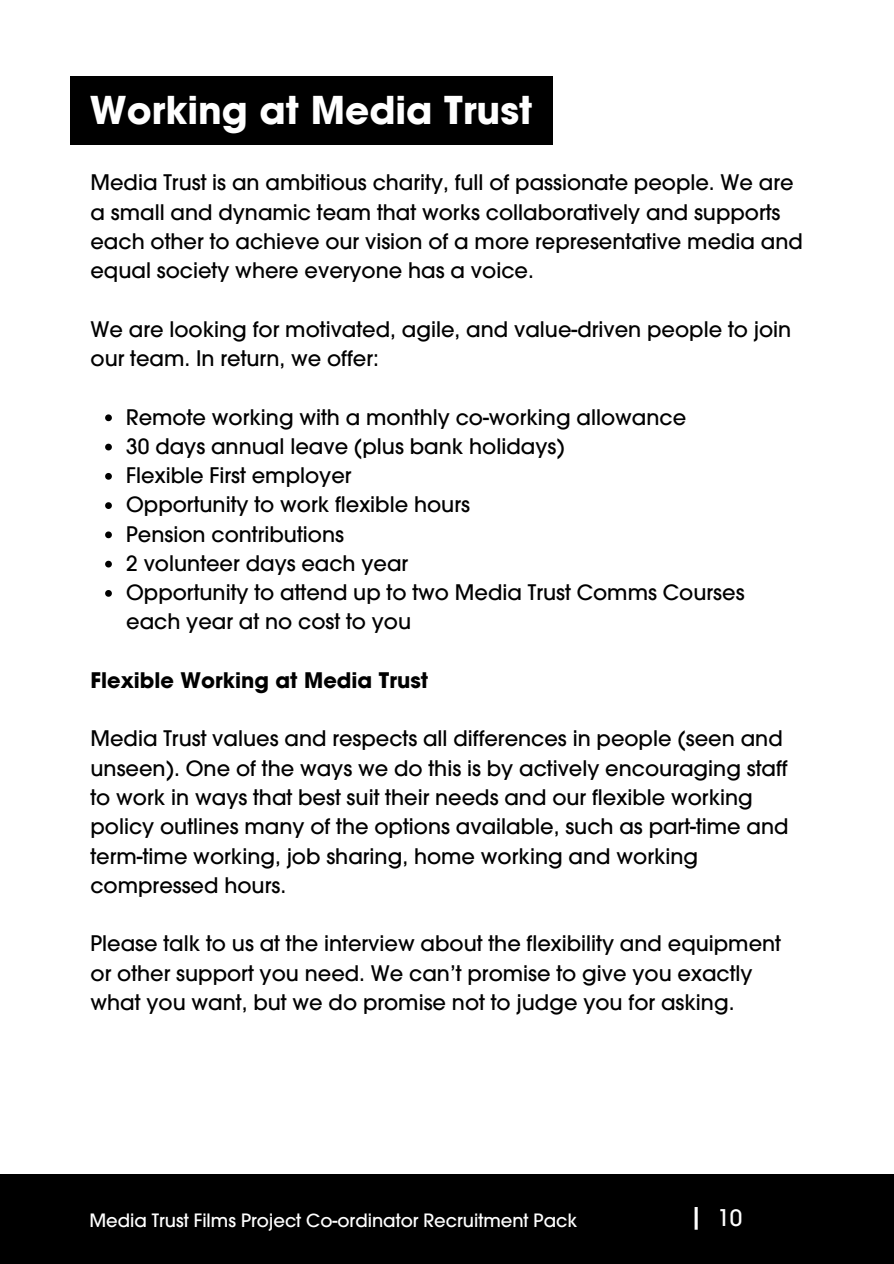
<style>
.page{position:relative;width:894px;height:1264px;background:#fff}
.page>*{position:absolute;margin:0;border:0;box-sizing:border-box;transform-origin:0 0}
.t1{font:700 37.5px "Avant Garde";color:#fff}
.t2{font:500 27px "Avant Garde";color:#fff}
.t3{font:500 22.5px "Avant Garde";color:#fff}
.t4{font:500 21px/29.2px "Avant Garde";color:#000}
.t5{font:700 21px "Avant Garde";color:#000}
.t6{font:500 18px "Avant Garde";color:#fff}
</style>
<div class="page">
<div style="left:70px;top:77px;width:482px;height:68px;background:#000"></div>
<svg style="left:105px;top:414px;width:7px;height:7px"></svg>
<svg style="left:105px;top:443px;width:7px;height:7px"></svg>
<svg style="left:105px;top:473px;width:7px;height:6px"></svg>
<svg style="left:105px;top:502px;width:7px;height:7px"></svg>
<svg style="left:105px;top:531px;width:7px;height:7px"></svg>
<svg style="left:105px;top:560px;width:7px;height:7px"></svg>
<svg style="left:105px;top:590px;width:7px;height:6px"></svg>
<div style="left:0;top:1174px;width:893px;height:89px;background:#000"></div>
<h1 class="t1" style="left:90px;top:86px;width:444px">Working at Media Trust</h1>
<h3 class="t4" style="left:90px;top:168px;width:713px">Media Trust is an ambitious charity, full of passionate people. We are a small and dynamic team that works collaboratively and supports each other to achieve our vision of a more representative media and equal society where everyone has a voice.</h3>
<h3 class="t4" style="left:90px;top:314px;width:702px">We are looking for motivated, agile, and value-driven people to join our team. In return, we offer:</h3>
<p class="t4" style="left:126px;top:402px;width:561px">Remote working with a monthly co-working allowance</p>
<p class="t4" style="left:126px;top:431px;width:440px">30 days annual leave (plus bank holidays)</p>
<p class="t4" style="left:126px;top:460px;width:227px">Flexible First employer</p>
<p class="t4" style="left:126px;top:490px;width:345px">Opportunity to work flexible hours</p>
<p class="t4" style="left:126px;top:519px;width:219px">Pension contributions</p>
<p class="t4" style="left:126px;top:548px;width:283px">2 volunteer days each year</p>
<p class="t4" style="left:126px;top:577px;width:619px">Opportunity to attend up to two Media Trust Comms Courses each year at no cost to you</p>
<h2 class="t5" style="left:90px;top:666px;width:339px">Flexible Working at Media Trust</h2>
<h3 class="t4" style="left:90px;top:724px;width:699px">Media Trust values and respects all differences in people (seen and unseen). One of the ways we do this is by actively encouraging staff to work in ways that best suit their needs and our flexible working policy outlines many of the options available, such as part-time and term-time working, job sharing, home working and working compressed hours.</h3>
<h3 class="t4" style="left:90px;top:928px;width:692px">Please talk to us at the interview about the flexibility and equipment or other support you need. We can’t promise to give you exactly what you want, but we do promise not to judge you for asking.</h3>
<p class="t6" style="left:89px;top:1208px;width:489px">Media Trust Films Project Co-ordinator Recruitment Pack</p>
<p class="t2" style="left:688px;top:1200px;width:16px">|</p>
<p class="t3" style="left:717px;top:1202px;width:26px">10</p>
</div>
